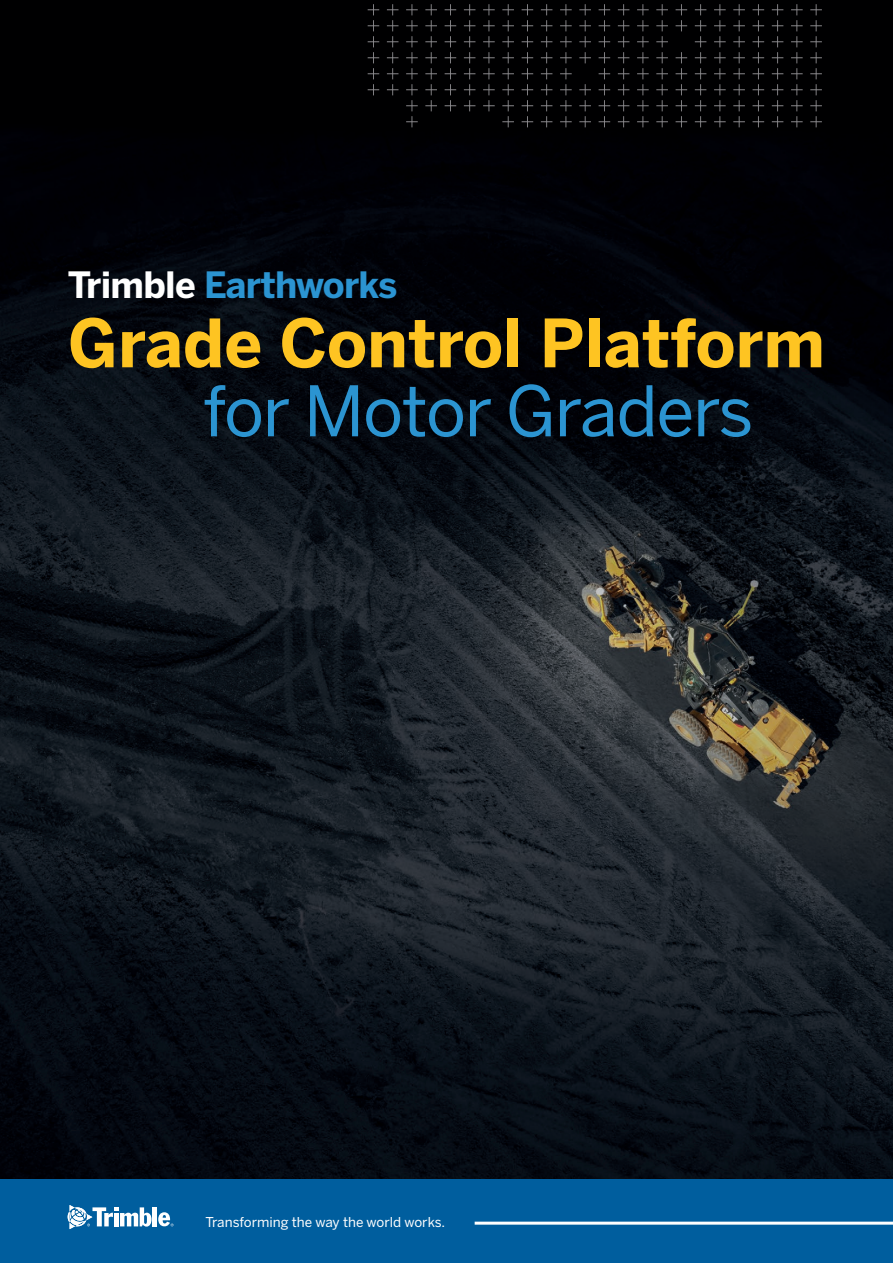
<style>
.page{position:relative;width:893px;height:1263px;background:#fff}
.page>*{position:absolute;margin:0;border:0;box-sizing:border-box;transform-origin:0 0}
.t1{font:69px "Benton Sans";letter-spacing:-.02em;color:#2b94d1}
.t2{font:700 66px "Benton Sans";color:#fec422}
.t3{font:700 36px "Benton Sans";letter-spacing:-.02em;color:#2b94d1}
.t4{font:13.5px "Benton Sans";color:#fff}
.s1{color:#fff}
</style>
<div class="page">
<img style="left:0;top:0;width:893px;height:1179px">
<svg style="left:368px;top:4px;width:454px;height:123px;background:#09090a"></svg>
<div style="left:0;top:1179px;width:893px;height:84px;background:#005e9e"></div>
<hr style="left:153px;top:1207px;width:4px;height:19px;background:#fff">
<svg style="left:68px;top:1205px;width:84px;height:24px"></svg>
<svg style="left:158px;top:1212px;width:16px;height:14px"></svg>
<hr style="left:475px;top:1221px;width:418px;height:3px;background:#fff">
<h3 class="t3" style="left:68px;top:259px;width:331px"><span class="s1">Trimble</span> Earthworks</h3>
<h2 class="t2" style="left:68px;top:295px;width:759px">Grade Control Platform</h2>
<h1 class="t1" style="left:203px;top:362px;width:552px">for Motor Graders</h1>
<p class="t4" style="left:206px;top:1212px;width:241px">Transforming the way the world works.</p>
</div>
